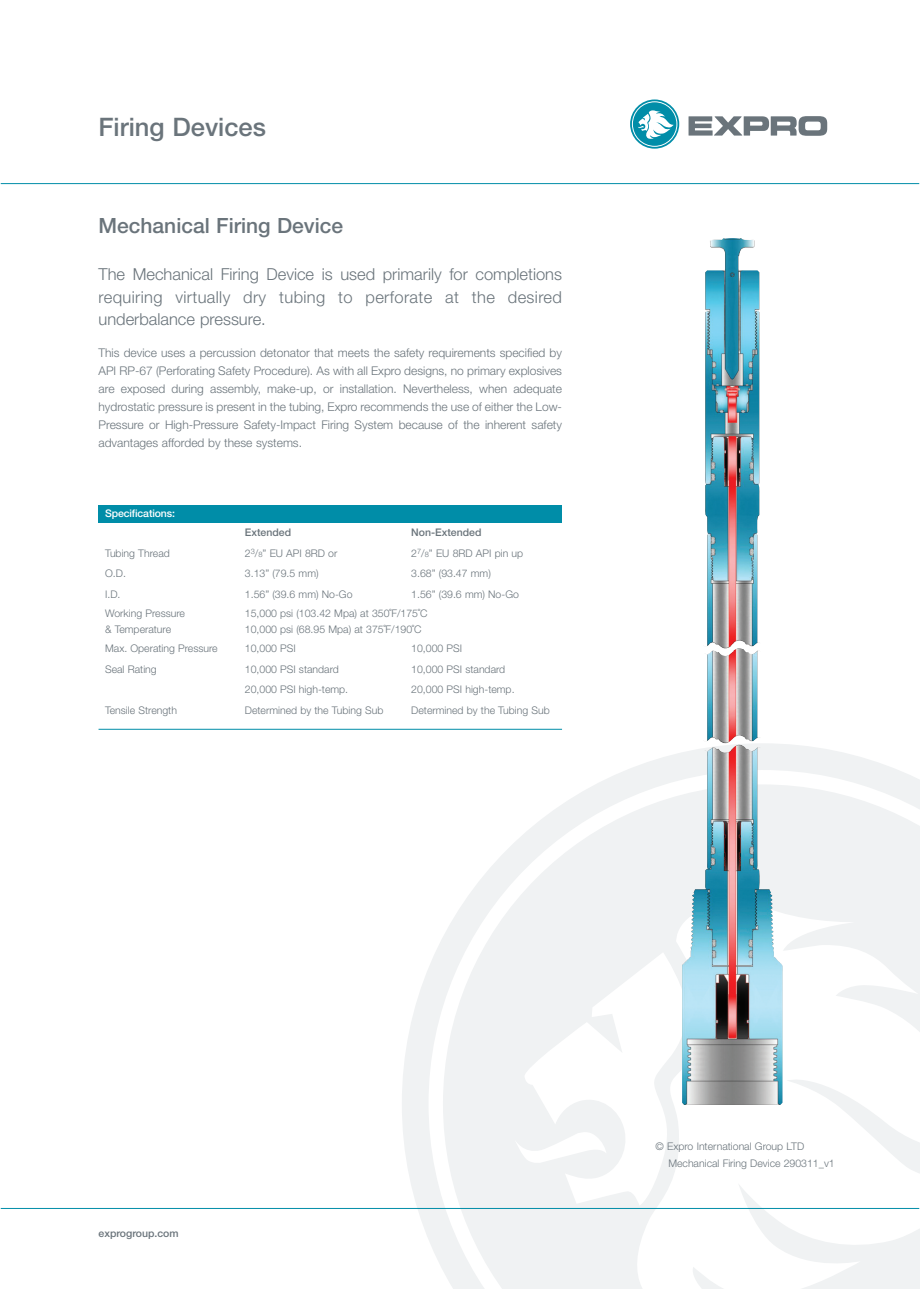
<style>
.page{position:relative;width:920px;height:1290px;background:#fff}
.page>*{position:absolute;margin:0;border:0;box-sizing:border-box;transform-origin:0 0}
.t1{font:500 25.5px "Helvetica Neue";color:#6a747b}
.t2{font:500 21px "Helvetica Neue";color:#6a747b}
.t3{font:300 16.5px/22.5px "Helvetica Neue";letter-spacing:.02em;color:#6a747b;text-align:justify}
.t4{font:300 12px/18px "Helvetica Neue";color:#6a747b;text-align:justify}
.t5{font:300 10.5px/16.5px "Helvetica Neue";color:#6a747b}
.t6{font:500 10.5px "Helvetica Neue";color:#6a747b}
.t7{font:500 10.5px "Helvetica Neue";letter-spacing:-.01em;color:#fff}
.s1{font-size:7.5px}
</style>
<div class="page">
<svg style="left:402px;top:743px;width:517px;height:527px"></svg>
<svg style="left:443px;top:784px;width:476px;height:505px;fill:#f0f2f3"></svg>
<svg style="left:688px;top:116px;width:139px;height:20px"></svg>
<svg style="left:630px;top:99px;width:49px;height:50px"></svg>
<hr style="left:1px;top:183px;width:918px;height:1px;background:#008da8">
<hr style="left:1px;top:1208px;width:918px;height:1px;background:#008da8">
<div style="left:99px;top:506px;width:463px;height:17px;background:#008da8"></div>
<hr style="left:99px;top:729px;width:463px;height:1px;background:#008da8">
<img style="left:703px;top:238px;width:58px;height:506px">
<h1 class="t1" style="left:99px;top:118px;width:169px">Firing Devices</h1>
<h2 class="t2" style="left:99px;top:218px;width:246px">Mechanical Firing Device</h2>
<h3 class="t3" style="left:99px;top:265px;width:465px">The Mechanical Firing Device is used primarily for completions requiring virtually dry tubing to perforate at the desired underbalance pressure.</h3>
<p class="t4" style="left:99px;top:345px;width:465px">This device uses a percussion detonator that meets the safety requirements specified by API RP-67 (Perforating Safety Procedure). As with all Expro designs, no primary explosives are exposed during assembly, make-up, or installation. Nevertheless, when adequate hydrostatic pressure is present in the tubing, Expro recommends the use of either the Low-Pressure or High-Pressure Safety-Impact Firing System because of the inherent safety advantages afforded by these systems.</p>
<p class="t7" style="left:105px;top:510px;width:71px">Specifications:</p>
<p class="t6" style="left:245px;top:528px;width:48px">Extended</p>
<p class="t6" style="left:411px;top:528px;width:72px">Non-Extended</p>
<p class="t5" style="left:105px;top:546px;width:66px">Tubing Thread</p>
<p class="t5" style="left:245px;top:546px;width:94px">2<sup>3</sup>/<span class="s1">8</span>” EU API 8RD or</p>
<p class="t5" style="left:411px;top:546px;width:113px">2<sup>7</sup>/<span class="s1">8</span>” EU 8RD API pin up</p>
<p class="t5" style="left:105px;top:566px;width:22px">O.D.</p>
<p class="t5" style="left:245px;top:566px;width:75px">3.13” (79.5 mm)</p>
<p class="t5" style="left:411px;top:566px;width:81px">3.68” (93.47 mm)</p>
<p class="t5" style="left:105px;top:587px;width:17px">I.D.</p>
<p class="t5" style="left:245px;top:587px;width:109px">1.56” (39.6 mm) No-Go</p>
<p class="t5" style="left:411px;top:587px;width:109px">1.56” (39.6 mm) No-Go</p>
<p class="t5" style="left:105px;top:606px;width:81px">Working Pressure</p>
<p class="t5" style="left:245px;top:606px;width:184px">15,000 psi (103.42 Mpa) at 350˚F/175˚C</p>
<p class="t5" style="left:105px;top:622px;width:68px">&amp; Temperature</p>
<p class="t5" style="left:245px;top:622px;width:178px">10,000 psi (68.95 Mpa) at 375˚F/190˚C</p>
<p class="t5" style="left:105px;top:641px;width:114px">Max. Operating Pressure</p>
<p class="t5" style="left:245px;top:641px;width:52px">10,000 PSI</p>
<p class="t5" style="left:411px;top:641px;width:52px">10,000 PSI</p>
<p class="t5" style="left:105px;top:662px;width:53px">Seal Rating</p>
<p class="t5" style="left:245px;top:662px;width:95px">10,000 PSI standard</p>
<p class="t5" style="left:411px;top:662px;width:95px">10,000 PSI standard</p>
<p class="t5" style="left:245px;top:682px;width:105px">20,000 PSI high-temp.</p>
<p class="t5" style="left:411px;top:682px;width:105px">20,000 PSI high-temp.</p>
<p class="t5" style="left:105px;top:703px;width:73px">Tensile Strength</p>
<p class="t5" style="left:245px;top:703px;width:140px">Determined by the Tubing Sub</p>
<p class="t5" style="left:411px;top:703px;width:140px">Determined by the Tubing Sub</p>
<p class="t6" style="left:99px;top:1229px;width:82px">exprogroup.com</p>
<p class="t5" style="left:668px;top:1139px;width:168px;text-indent:-13px">© Expro International Group LTD<br>Mechanical Firing Device 290311_v1</p>
</div>
